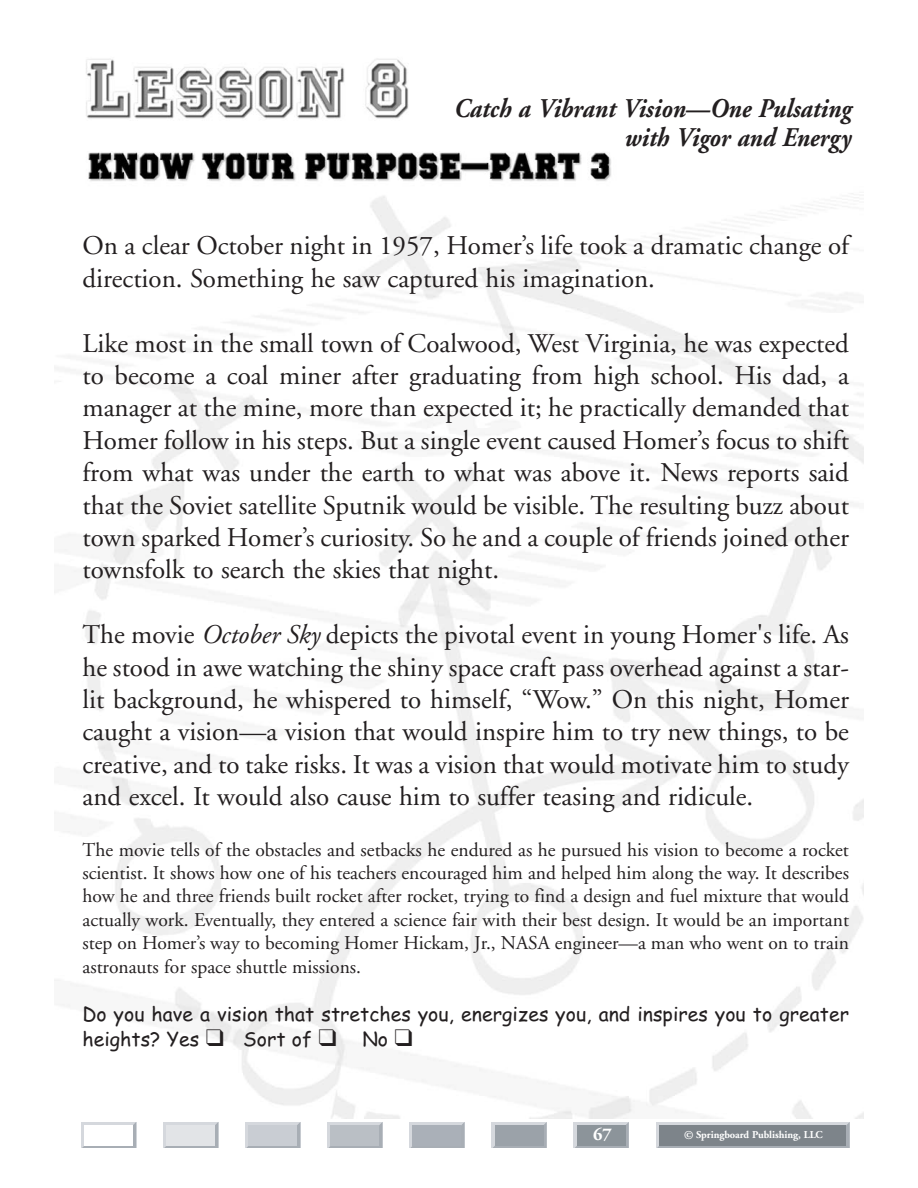
<style>
.page{position:relative;width:918px;height:1188px;background:#fff}
.page>*{position:absolute;margin:0;border:0;box-sizing:border-box;transform-origin:0 0}
.t1{font:27px/32.4px "Adobe Garamond";color:#231f20;text-align:justify}
.t2{font:italic 700 27px/28.5px "Adobe Garamond";color:#231f20;text-align:right;scale:.9 1}
.t3{font:19.5px/23.4px "Adobe Garamond";color:#231f20;text-align:justify}
.t4{font:19.5px/25.5px "Comic Sans MS";color:#231f20}
.t5{font:700 18px "Adobe Garamond";color:#fff}
.t6{font:700 10.5px "Adobe Garamond";letter-spacing:-.005em;color:#fff}
.s1{font-style:italic}
.s2{font-size:12px}
</style>
<div class="page">
<svg style="left:656px;top:1122px;width:194px;height:26px"></svg>
<div style="left:659px;top:1125px;width:187px;height:21px;background:#7d848a"></div>
<svg style="left:574px;top:1122px;width:55px;height:26px"></svg>
<div style="left:577px;top:1125px;width:48px;height:21px;background:#8c949a"></div>
<svg style="left:492px;top:1122px;width:55px;height:26px"></svg>
<div style="left:495px;top:1125px;width:48px;height:21px;background:#9ba2a9"></div>
<svg style="left:409px;top:1122px;width:56px;height:26px"></svg>
<div style="left:413px;top:1125px;width:48px;height:21px;background:#aab0b8"></div>
<svg style="left:327px;top:1122px;width:55px;height:26px"></svg>
<div style="left:331px;top:1125px;width:48px;height:21px;background:#babfc5"></div>
<svg style="left:245px;top:1122px;width:55px;height:26px"></svg>
<div style="left:249px;top:1125px;width:48px;height:21px;background:#c9cdd3"></div>
<svg style="left:163px;top:1122px;width:55px;height:26px"></svg>
<div style="left:167px;top:1125px;width:48px;height:21px;background:#e2e4e7"></div>
<svg style="left:81px;top:1122px;width:55px;height:26px"></svg>
<div style="left:84px;top:1125px;width:49px;height:21px;background:#fff"></div>
<img style="left:86px;top:58px;width:526px;height:128px">
<p class="t2" style="left:453px;top:97px;width:443px">Catch a Vibrant Vision—One Pulsating with Vigor and Energy</p>
<p class="t1" style="left:82px;top:232px;width:768px">On a clear October night in 1957, Homer’s life took a dramatic change of direction. Something he saw captured his imagination.</p>
<p class="t1" style="left:83px;top:329px;width:768px">Like most in the small town of Coalwood, West Virginia, he was expected to become a coal miner after graduating from high school. His dad, a manager at the mine, more than expected it; he practically demanded that Homer follow in his steps. But a single event caused Homer’s focus to shift from what was under the earth to what was above it. News reports said that the Soviet satellite Sputnik would be visible. The resulting buzz about town sparked Homer’s curiosity. So he and a couple of friends joined other townsfolk to search the skies that night.</p>
<p class="t1" style="left:82px;top:621px;width:768px">The movie <span class="s1">October Sky</span> depicts the pivotal event in young Homer's life. As he stood in awe watching the shiny space craft pass overhead against a star&shy;lit background, he whispered to himself, “Wow.” On this night, Homer caught a vision—a vision that would inspire him to try new things, to be creative, and to take risks. It was a vision that would motivate him to study and excel. It would also cause him to suffer teasing and ridicule.</p>
<p class="t3" style="left:82px;top:839px;width:768px">The movie tells of the obstacles and setbacks he endured as he pursued his vision to become a rocket scientist. It shows how one of his teachers encouraged him and helped him along the way. It describes how he and three friends built rocket after rocket, trying to find a design and fuel mixture that would actually work. Eventually, they entered a science fair with their best design. It would be an important step on Homer’s way to becoming Homer Hickam, Jr., NASA engineer—a man who went on to train astronauts for space shuttle missions.</p>
<p class="t4" style="left:82px;top:1003px;width:768px">Do you have a vision that stretches you, energizes you, and inspires you to greater heights? Yes ❑ Sort of ❑ No ❑</p>
<p class="t5" style="left:593px;top:1127px;width:20px">67</p>
<p class="t6" style="left:684px;top:1131px;width:140px"><span class="s2">©</span> Springboard Publishing, LLC</p>
</div>
